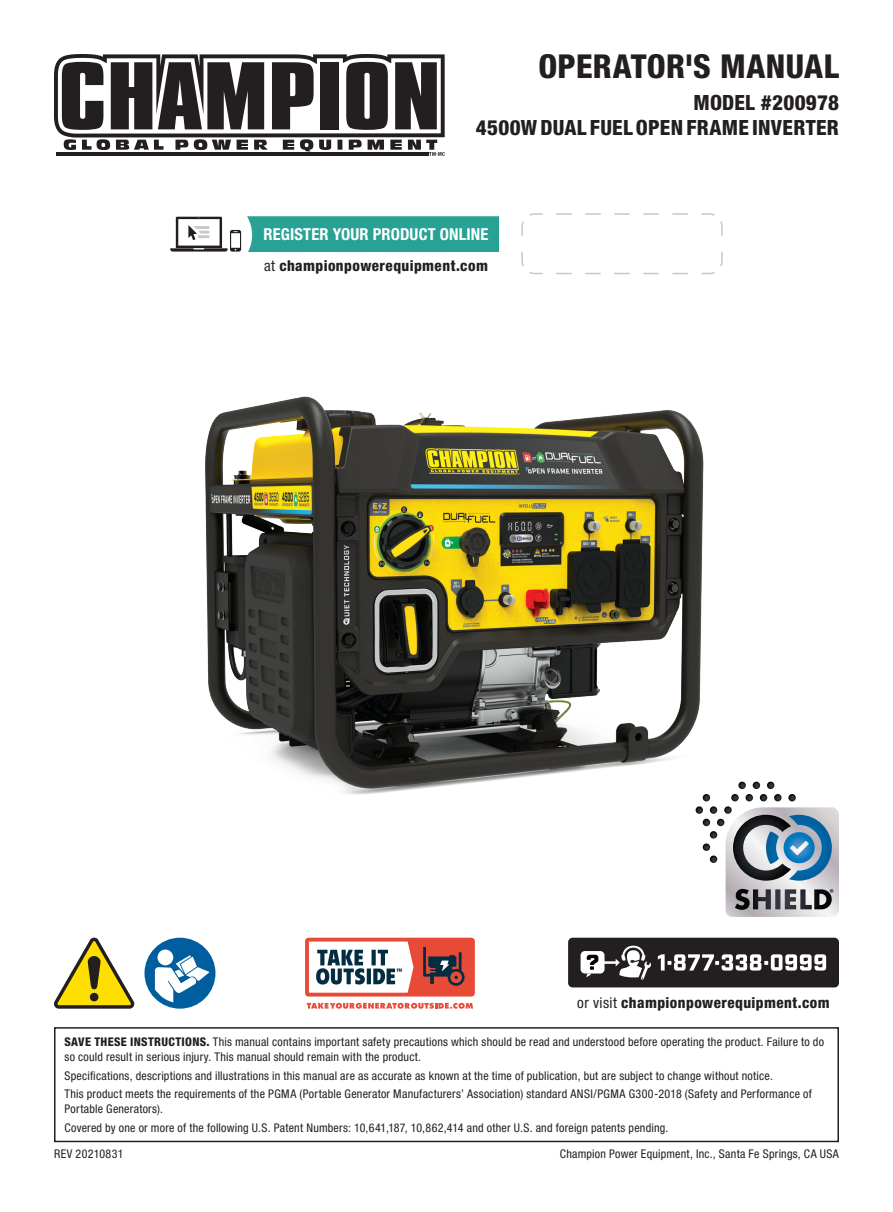
<style>
.page{position:relative;width:893px;height:1212px;background:#fff}
.page>*{position:absolute;margin:0;border:0;box-sizing:border-box;transform-origin:0 0}
.t1{font:800 condensed 33px "Helvetica Neue LT Std";letter-spacing:.01em;color:#231f20}
.t2{font:800 condensed 21px "Helvetica Neue LT Std";letter-spacing:.01em;color:#231f20}
.t3{font:700 condensed 16.5px "Helvetica Neue LT Std";letter-spacing:.01em;color:#fff}
.t4{font:800 condensed 15px "Helvetica Neue LT Std";letter-spacing:.03em;color:#231f20}
.t5{font:condensed 12px/18.9px "Helvetica Neue LT Std";letter-spacing:.02em;color:#231f20}
.s1{font-weight:400}
.s2{font-weight:800}
</style>
<div class="page">
<svg style="left:54px;top:54px;width:391px;height:102px"></svg>
<div style="left:568px;top:938px;width:271px;height:49px;background:#231f20;border-radius:4px"></div>
<svg style="left:658px;top:954px;width:168px;height:16px"></svg>
<svg style="left:581px;top:946px;width:70px;height:34px"></svg>
<div style="left:305px;top:938px;width:170px;height:58px;background:#e74b38;border-radius:4px"></div>
<svg style="left:423px;top:947px;width:42px;height:39px"></svg>
<svg style="left:309px;top:941px;width:104px;height:52px;background:#bbbfc4"></svg>
<svg style="left:307px;top:1003px;width:166px;height:6px"></svg>
<div style="left:54px;top:1027px;width:785px;height:115px;border:2px solid #231f20"></div>
<svg style="left:54px;top:938px;width:80px;height:71px"></svg>
<svg style="left:144px;top:938px;width:71px;height:71px"></svg>
<svg style="left:521px;top:213px;width:202px;height:62px"></svg>
<div style="left:247px;top:216px;width:252px;height:36px;background:#28a294"></div>
<svg style="left:170px;top:217px;width:71px;height:35px"></svg>
<img style="left:205px;top:396px;width:499px;height:416px">
<svg style="left:696px;top:782px;width:143px;height:135px"></svg>
<h1 class="t1" style="left:538px;top:45px;width:302px">OPERATOR'S MANUAL</h1>
<h2 class="t2" style="left:694px;top:90px;width:147px">MODEL #200978</h2>
<h2 class="t2" style="left:476px;top:115px;width:185px">4500W Dual Fuel Open</h2>
<h2 class="t2" style="left:686px;top:115px;width:24px">Frame</h2>
<h2 class="t2" style="left:752px;top:115px;width:43px">Inverter</h2>
<h3 class="t3" style="left:264px;top:224px;width:226px">REGISTER YOUR PRODUCT ONLINE</h3>
<p class="t4" style="left:264px;top:257px;width:225px"><span class="s1">at</span> championpowerequipment.com</p>
<p class="t4" style="left:577px;top:993px;width:254px"><span class="s1">or visit</span> championpowerequipment.com</p>
<p class="t5" style="left:64px;top:1035px;width:761px;line-height:14.4px"><span class="s2">SAVE THESE INSTRUCTIONS.</span> This manual contains important safety precautions which should be read and understood before operating the product. Failure to do so could result in serious injury. This manual should remain with the product.</p>
<p class="t5" style="left:64px;top:1066px;width:749px">Specifications, descriptions and illustrations in this manual are as accurate as known at the time of publication, but are subject to change without notice.<br>This product meets the requirements of the PGMA (Portable Generator Manufacturers’ Association) standard ANSI/PGMA G300-2018 (Safety and Performance of</p>
<p class="t5" style="left:64px;top:1099px;width:605px">Portable Generators).<br>Covered by one or more of the following U.S. Patent Numbers: 10,641,187, 10,862,414 and other U.S. and foreign patents pending.</p>
<p class="t5" style="left:54px;top:1144px;width:71px">REV 20210831</p>
<p class="t5" style="left:560px;top:1144px;width:281px">Champion Power Equipment, Inc., Santa Fe Springs, CA USA</p>
</div>
